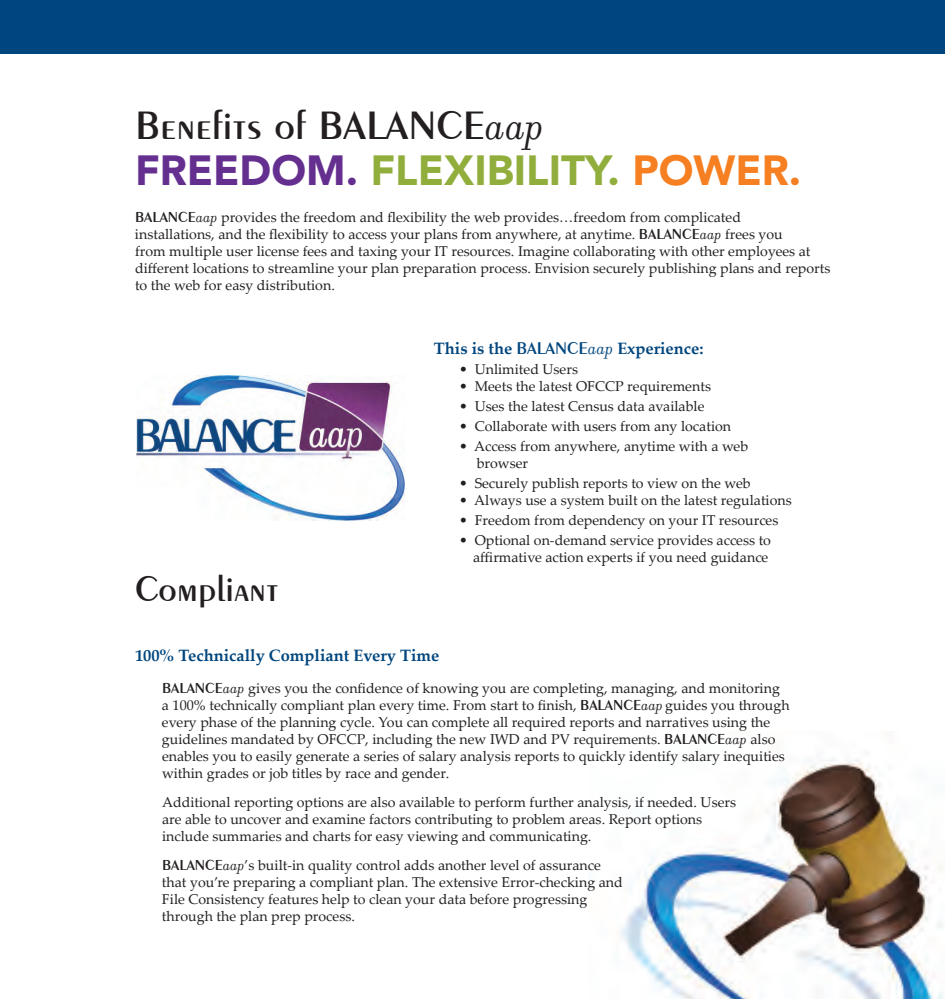
<style>
.page{position:relative;width:945px;height:999px;background:#fff}
.page>*{position:absolute;margin:0;border:0;box-sizing:border-box;transform-origin:0 0}
.t1{font:900 41.85px "Avenir LT Std";color:#91ae3c}
.t2{font:600 41.85px "Exotic 350 BT";color:#231f20}
.t3{font:600 37.35px "Exotic 350 BT";color:#231f20}
.t4{font:700 16.5px "Palatino Linotype";color:#00467e}
.t5{font:14.25px/17.1px "Palatino Linotype";color:#231f20}
.s1{font-family:"Filosofia";font-weight:400;font-style:italic}
.s2{color:#652f90}
.s3{color:#f57f21}
.s4{font-family:"Exotic 350 BT";font-weight:600;font-size:15.3px}
.s5{font-family:"Filosofia";font-style:italic;font-size:15.3px}
.s6{font-family:"Exotic 350 BT";font-weight:600;font-size:18px}
.s7{font-family:"Filosofia";font-weight:400;font-style:italic;font-size:18px}
</style>
<div class="page">
<img style="left:620px;top:758px;width:324px;height:241px">
<div style="left:0;top:0;width:945px;height:54px;background:#00467e"></div>
<img style="left:136px;top:375px;width:268px;height:146px">
<h1 class="t2" style="left:135px;top:99px;width:411px">Benefits of BALANCE<span class="s1">aap</span></h1>
<h1 class="t1" style="left:135px;top:145px;width:668px"><span class="s2">FREEDOM.</span> FLEXIBILITY. <span class="s3">POWER.</span></h1>
<p class="t5" style="left:135px;top:208px;width:697px"><span class="s4">BALANCE</span><span class="s5">aap</span> provides the freedom and flexibility the web provides…freedom from complicated<br>installations, and the flexibility to access your plans from anywhere, at anytime. <span class="s4">BALANCE</span><span class="s5">aap</span> frees you<br>from multiple user license fees and taxing your IT resources. Imagine collaborating with other employees at different locations to streamline your plan preparation process. Envision securely publishing plans and reports to the web for easy distribution.</p>
<h2 class="t3" style="left:135px;top:566px;width:145px">Compliant</h2>
<p class="t4" style="left:434px;top:337px;width:271px">This is the <span class="s6">BALANCE</span><span class="s7">aap</span> Experience:</p>
<p class="t5" style="left:459px;top:360px;width:121px">• Unlimited Users</p>
<p class="t5" style="left:459px;top:377px;width:254px">• Meets the latest OFCCP requirements</p>
<p class="t5" style="left:459px;top:397px;width:247px">• Uses the latest Census data available</p>
<p class="t5" style="left:459px;top:417px;width:274px">• Collaborate with users from any location</p>
<p class="t5" style="left:477px;top:437px;width:273px;text-indent:-18px">• Access from anywhere, anytime with a web browser</p>
<p class="t5" style="left:459px;top:474px;width:293px">• Securely publish reports to view on the web</p>
<p class="t5" style="left:459px;top:491px;width:334px">• Always use a system built on the latest regulations</p>
<p class="t5" style="left:459px;top:511px;width:321px">• Freedom from dependency on your IT resources</p>
<p class="t5" style="left:459px;top:531px;width:314px;text-align:right">• Optional on-demand service provides access to affirmative action experts if you need guidance</p>
<p class="t4" style="left:135px;top:643px;width:306px">100% Technically Compliant Every Time</p>
<p class="t5" style="left:162px;top:679px;width:629px"><span class="s4">BALANCE</span><span class="s5">aap</span> gives you the confidence of knowing you are completing, managing, and monitoring a 100% technically compliant plan every time. From start to finish, <span class="s4">BALANCE</span><span class="s5">aap</span> guides you through every phase of the planning cycle. You can complete all required reports and narratives using the guidelines mandated by OFCCP, including the new IWD and PV requirements. <span class="s4">BALANCE</span><span class="s5">aap</span> also enables you to easily generate a series of salary analysis reports to quickly identify salary inequities within grades or job titles by race and gender.</p>
<p class="t5" style="left:162px;top:793px;width:576px">Additional reporting options are also available to perform further analysis, if needed. Users are able to uncover and examine factors contributing to problem areas. Report options include summaries and charts for easy viewing and communicating.</p>
<p class="t5" style="left:162px;top:856px;width:462px"><span class="s4">BALANCE</span><span class="s5">aap</span>’s built-in quality control adds another level of assurance that you’re preparing a compliant plan. The extensive Error-checking and File Consistency features help to clean your data before progressing through the plan prep process.</p>
</div>
